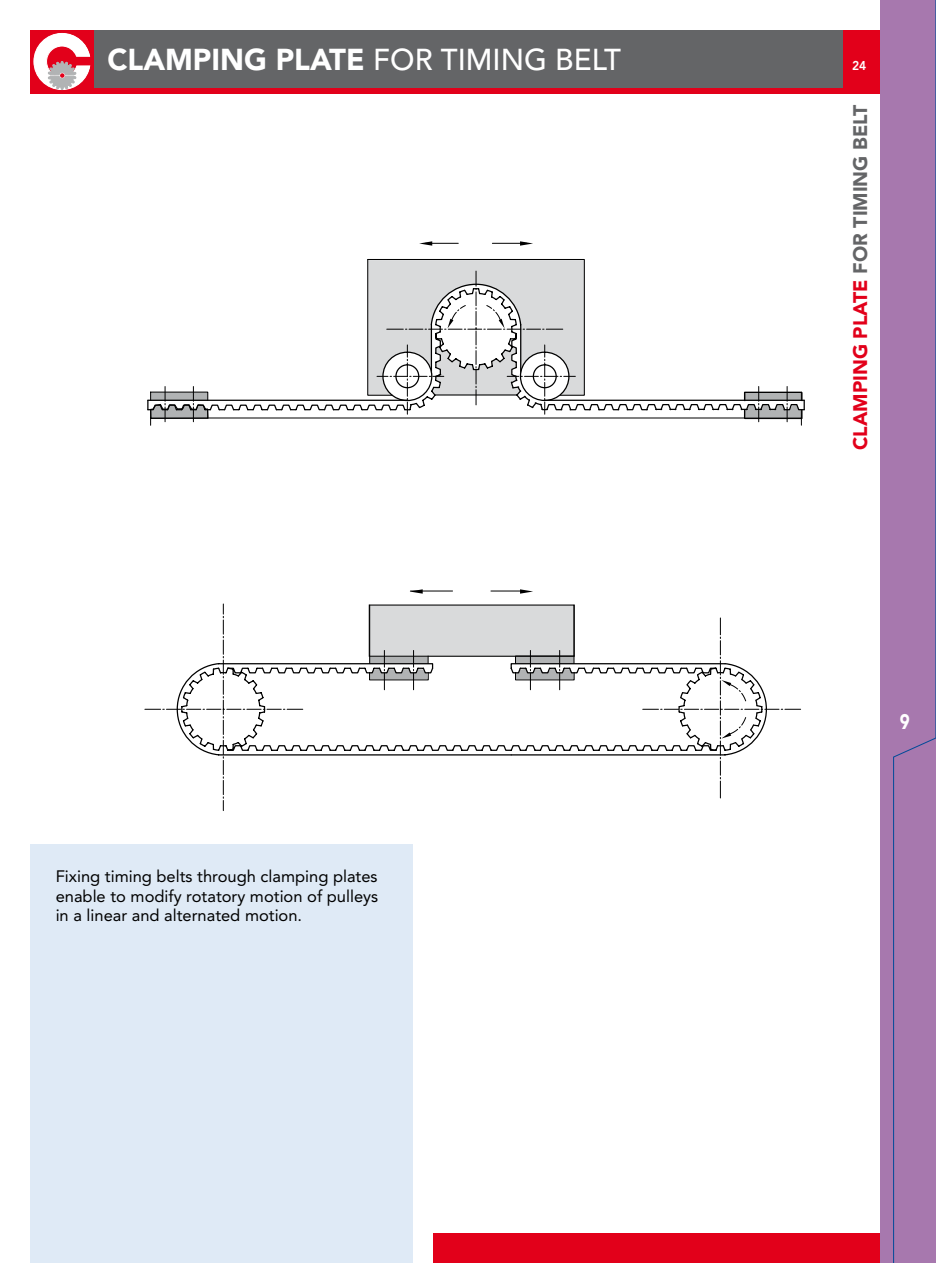
<style>
.page{position:relative;width:936px;height:1263px;background:#fff}
.page>*{position:absolute;margin:0;border:0;box-sizing:border-box;transform-origin:0 0}
.t1{font:900 30px "Avenir LT Std";color:#fff}
.t2{font:900 21px "Avenir LT Std";color:#fff;scale:.8 1}
.t3{font:900 19.5px "Avenir LT Std";color:#e2001a}
.t4{font:16.5px/19.5px "Avenir LT Std";color:#000;text-align:justify}
.t5{font:800 12.75px "Avenir LT Std";color:#fff;scale:.95 1}
.s1{font-weight:500}
.s2{color:#646567}
</style>
<div class="page">
<div style="left:30px;top:666px;width:382px;height:597px;background:#dfeaf6"></div>
<div style="left:17px;top:573px;width:812px;height:271px;background:#fff"></div>
<div style="left:32px;top:30px;width:811px;height:64px;background:#646567"></div>
<div style="left:30px;top:30px;width:64px;height:64px;background:#e2001a"></div>
<svg style="left:33px;top:33px;width:58px;height:57px"></svg>
<div style="left:73px;top:88px;width:770px;height:6px;background:#e2001a"></div>
<div style="left:843px;top:30px;width:63px;height:64px;background:#e2001a"></div>
<div style="left:369px;top:605px;width:205px;height:51px;background:#d9dadb"></div>
<svg style="left:303px;top:663px;width:66px;height:93px"></svg>
<svg style="left:145px;top:604px;width:158px;height:207px"></svg>
<hr style="left:369px;top:605px;width:1px;height:59px;background:#000">
<hr style="left:573px;top:605px;width:1px;height:59px;background:#000">
<hr style="left:410px;top:591px;width:42px;height:1px;background:#000">
<svg style="left:369px;top:618px;width:431px;height:180px"></svg>
<svg style="left:410px;top:589px;width:12px;height:5px"></svg>
<svg style="left:520px;top:589px;width:13px;height:5px"></svg>
<hr style="left:491px;top:591px;width:32px;height:1px;background:#000">
<svg style="left:147px;top:259px;width:658px;height:167px"></svg>
<hr style="left:425px;top:243px;width:33px;height:1px;background:#000">
<svg style="left:419px;top:241px;width:13px;height:5px"></svg>
<svg style="left:520px;top:241px;width:13px;height:5px"></svg>
<hr style="left:492px;top:243px;width:34px;height:1px;background:#000">
<div style="left:433px;top:1233px;width:473px;height:30px;background:#e2001a"></div>
<div style="left:880px;top:0;width:55px;height:1263px;background:#a778ae"></div>
<svg style="left:893px;top:738px;width:42px;height:525px"></svg>
<h1 class="t1" style="left:107px;top:41px;width:515px">CLAMPING PLATE <span class="s1">FOR TIMING BELT</span></h1>
<p class="t4" style="left:56px;top:867px;width:324px">Fixing timing belts through clamping plates enable to modify rotatory motion of pulleys in a linear and alternated motion.</p>
<p class="t5" style="left:852px;top:58px;width:17px">24</p>
<p class="t3" style="left:848px;top:450px;width:347px;rotate:-90deg">CLAMPING PLATE <span class="s2">FOR TIMING BELT</span></p>
<p class="t2" style="left:899px;top:709px;width:14px">9</p>
</div>
